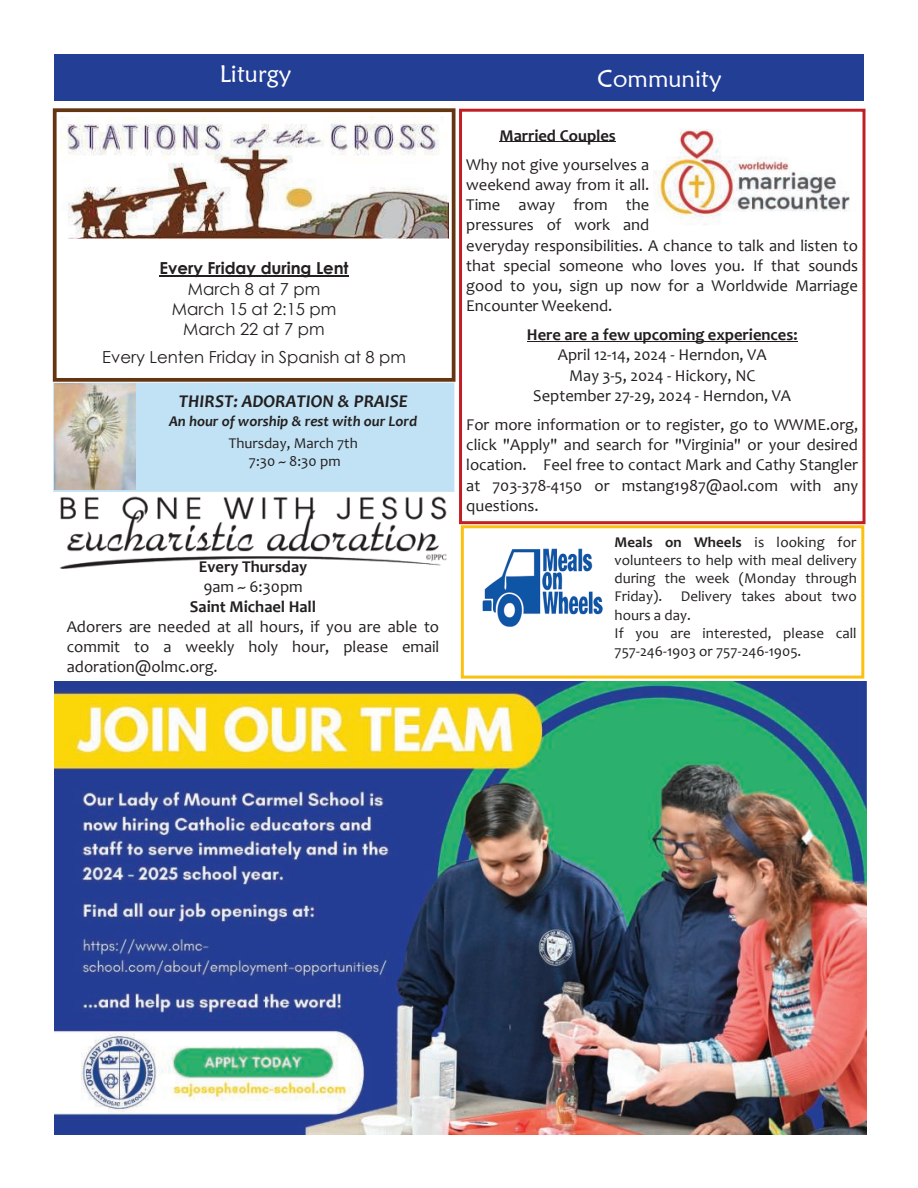
<style>
.page{position:relative;width:918px;height:1188px;background:#fff}
.page>*{position:absolute;margin:0;border:0;box-sizing:border-box;transform-origin:0 0}
.t1{font:24px "Maiandra GD";color:#fff}
.t2{font:italic 700 18px "Candara";color:#231f20}
.t3{font:16.65px "Candara";color:#231f20}
.t4{font:16.65px "Century Gothic";color:#231f20}
.t5{font:16.5px/20.1px "Candara";color:#231f20;text-align:justify}
.t6{font:700 16.5px "Candara";color:#231f20}
.t7{font:16.5px/27.8px "Century Gothic";color:#231f20;text-align:center}
.t8{font:700 16.5px "Century Gothic";color:#231f20}
.t9{font:15px/18.3px "Candara";color:#231f20;text-align:center}
.t10{font:italic 700 15px "Candara";color:#231f20}
.s1{font-weight:700}
</style>
<div class="page">
<div style="left:55px;top:55px;width:402px;height:46px;background:#233e95"></div>
<div style="left:455px;top:55px;width:409px;height:46px;background:#233e95"></div>
<img style="left:60px;top:496px;width:387px;height:72px">
<div style="left:55px;top:384px;width:398px;height:106px;background:#c1e2f4"></div>
<div style="left:53px;top:383px;width:401px;height:109px;border:3px solid #c1e2f4"></div>
<div style="left:53px;top:108px;width:403px;height:274px;border:4px solid #653512"></div>
<hr style="left:159px;top:276px;width:189px;height:1px;background:#231f20">
<img style="left:61px;top:116px;width:387px;height:123px">
<img style="left:55px;top:681px;width:812px;height:453px">
<div style="left:459px;top:109px;width:407px;height:415px;border:3px solid #c02025"></div>
<hr style="left:499px;top:142px;width:117px;height:1px;background:#231f20">
<hr style="left:527px;top:341px;width:270px;height:1px;background:#231f20">
<img style="left:653px;top:129px;width:197px;height:96px">
<img style="left:55px;top:384px;width:80px;height:106px">
<div style="left:461px;top:525px;width:403px;height:154px;border:3px solid #fcc011"></div>
<img style="left:482px;top:548px;width:121px;height:79px">
<h1 class="t1" style="left:220px;top:59px;width:73px">Liturgy</h1>
<h1 class="t1" style="left:598px;top:63px;width:126px">Community</h1>
<p class="t8" style="left:160px;top:258px;width:191px">Every Friday during Lent</p>
<p class="t7" style="left:188px;top:275px;width:134px">March 8 at 7 pm</p>
<p class="t4" style="left:172px;top:298px;width:166px">March 15 at 2:15 pm</p>
<p class="t7" style="left:102px;top:315px;width:305px">March 22 at 7 pm<br>Every Lenten Friday in Spanish at 8 pm</p>
<p class="t2" style="left:179px;top:394px;width:231px">THIRST: ADORATION &amp; PRAISE</p>
<p class="t10" style="left:169px;top:415px;width:250px">An hour of worship &amp; rest with our Lord</p>
<p class="t9" style="left:229px;top:435px;width:130px">Thursday, March 7th<br>7:30 ~ 8:30 pm</p>
<p class="t6" style="left:199px;top:560px;width:110px">Every Thursday</p>
<p class="t5" style="left:203px;top:578px;width:101px">9am ~ 6:30pm</p>
<p class="t6" style="left:190px;top:600px;width:128px">Saint Michael Hall</p>
<p class="t5" style="left:67px;top:618px;width:374px">Adorers are needed at all hours, if you are able to commit to a weekly holy hour, please email adoration@olmc.org.</p>
<p class="t6" style="left:499px;top:129px;width:118px">Married Couples</p>
<p class="t5" style="left:466px;top:156px;width:393px;text-align:left">Why not give yourselves a<br>weekend away from it all.<br>Time away from the<br>pressures of work and<br>everyday responsibilities. A chance to talk and listen to that special someone who loves you. If that sounds good to you, sign up now for a Worldwide Marriage</p>
<p class="t3" style="left:466px;top:299px;width:148px">Encounter Weekend.</p>
<p class="t6" style="left:527px;top:329px;width:272px">Here are a few upcoming experiences:</p>
<p class="t5" style="left:533px;top:347px;width:259px;text-align:center">April 12-14, 2024 - Herndon, VA<br>May 3-5, 2024 - Hickory, NC<br>September 27-29, 2024 - Herndon, VA</p>
<p class="t5" style="left:466px;top:416px;width:394px">For more information or to register, go to WWME.org, click "Apply" and search for "Virginia" or your desired location. Feel free to contact Mark and Cathy Stangler at 703-378-4150 or mstang1987@aol.com with any questions.</p>
<p class="t9" style="left:615px;top:534px;width:244px;text-align:justify"><span class="s1">Meals on Wheels</span> is looking for volunteers to help with meal delivery during the week (Monday through Friday).</p>
<p class="t9" style="left:615px;top:589px;width:244px;text-align:left;text-indent:66px">Delivery takes about two hours a day.<br>If you are interested, please call<br>757-246-1903 or 757-246-1905.</p>
</div>
